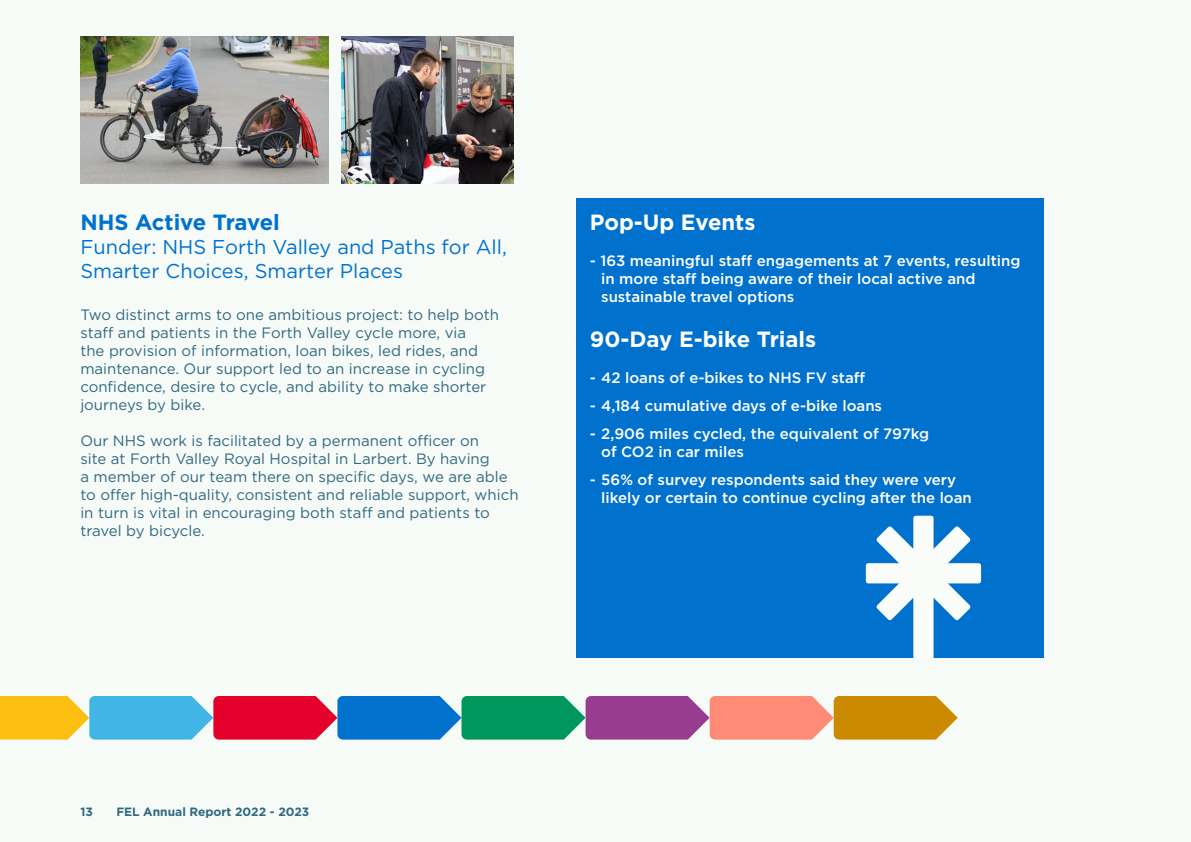
<style>
.page{position:relative;width:1191px;height:842px;background:#f7fbf8}
.page>*{position:absolute;margin:0;border:0;box-sizing:border-box;transform-origin:0 0}
.t1{font:700 22px "Gotham";color:#fff}
.t2{font:700 22px "Gotham";letter-spacing:-.01em;color:#0072ce}
.t3{font:20px/24px "Gotham";color:#0072ce}
.t4{font:15px/18px "Gotham";color:#306980}
.t5{font:500 15px/18px "Gotham";color:#fff}
.t6{font:700 12px "Gotham";color:#306980}
</style>
<div class="page">
<div style="left:575px;top:198px;width:468px;height:460px;background:#0072ce"></div>
<img style="left:80px;top:36px;width:249px;height:148px">
<img style="left:342px;top:36px;width:171px;height:148px">
<svg style="left:0;top:696px;width:957px;height:44px;background:#96847b"></svg>
<svg style="left:866px;top:516px;width:115px;height:142px"></svg>
<h1 class="t2" style="left:80px;top:208px;width:201px">NHS Active Travel</h1>
<h2 class="t3" style="left:80px;top:235px;width:428px">Funder: NHS Forth Valley and Paths for All,<br>Smarter Choices, Smarter Places</h2>
<p class="t4" style="left:80px;top:306px;width:420px">Two distinct arms to one ambitious project: to help both staff and patients in the Forth Valley cycle more, via<br>the provision of information, loan bikes, led rides, and maintenance. Our support led to an increase in cycling confidence, desire to cycle, and ability to make shorter journeys by bike.</p>
<p class="t4" style="left:80px;top:432px;width:440px">Our NHS work is facilitated by a permanent officer on<br>site at Forth Valley Royal Hospital in Larbert. By having<br>a member of our team there on specific days, we are able to offer high-quality, consistent and reliable support, which in turn is vital in encouraging both staff and patients to travel by bicycle.</p>
<h1 class="t1" style="left:590px;top:208px;width:167px">Pop-Up Events</h1>
<p class="t5" style="left:601px;top:252px;width:421px;text-indent:-11px">- 163 meaningful staff engagements at 7 events, resulting in more staff being aware of their local active and sustainable travel options</p>
<h1 class="t1" style="left:590px;top:324px;width:228px">90-Day E-bike Trials</h1>
<p class="t5" style="left:590px;top:368px;width:277px">- 42 loans of e-bikes to NHS FV staff</p>
<p class="t5" style="left:590px;top:396px;width:294px">- 4,184 cumulative days of e-bike loans</p>
<p class="t5" style="left:601px;top:424px;width:330px;text-indent:-11px">- 2,906 miles cycled, the equivalent of 797kg of CO2 in car miles</p>
<p class="t5" style="left:601px;top:470px;width:372px;text-indent:-11px">- 56% of survey respondents said they were very likely or certain to continue cycling after the loan</p>
<p class="t6" style="left:80px;top:803px;width:14px">13</p>
<p class="t6" style="left:116px;top:803px;width:194px">FEL Annual Report 2022 - 2023</p>
</div>
